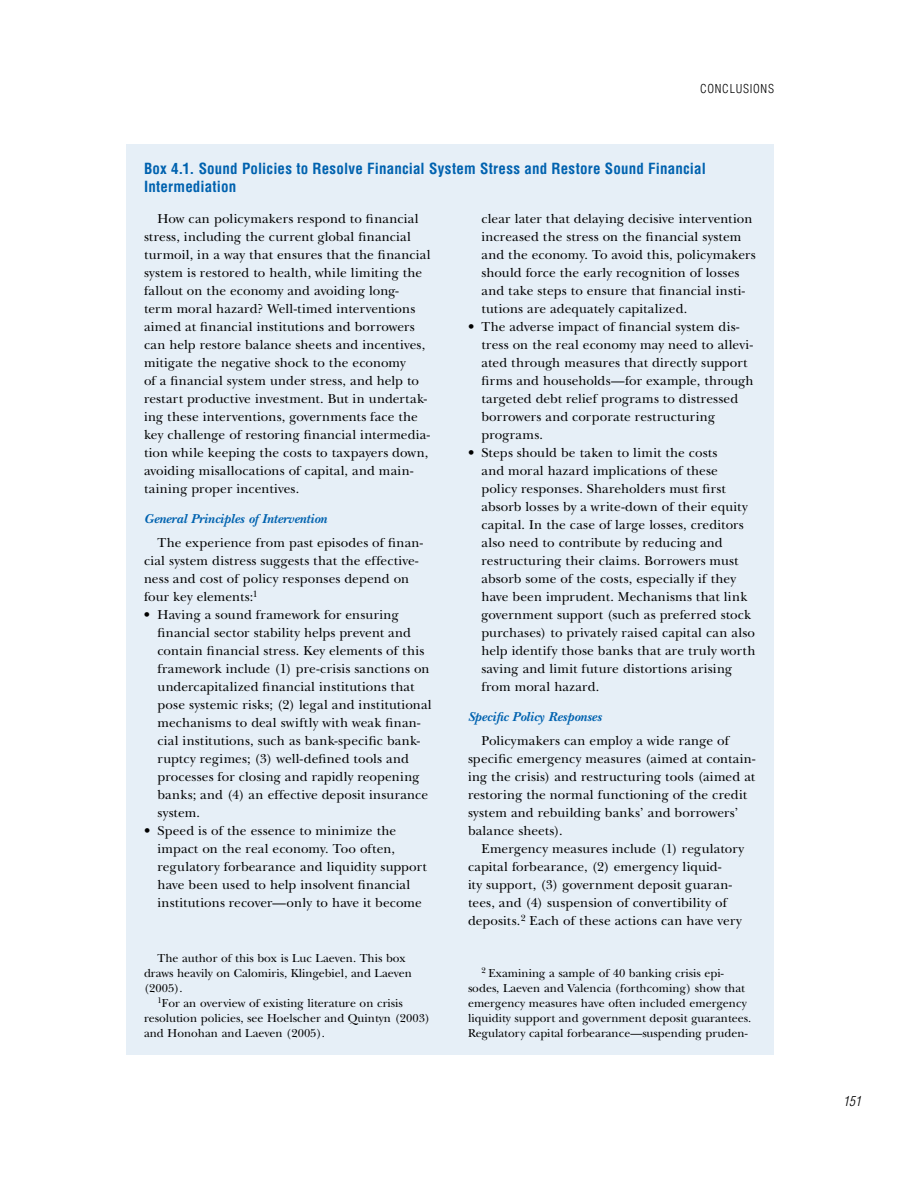
<style>
.page{position:relative;width:918px;height:1188px;background:#fff}
.page>*{position:absolute;margin:0;border:0;box-sizing:border-box;transform-origin:0 0}
.t1{font:700 condensed 15px/18px "Helvetica";letter-spacing:.015em;color:#0062af}
.t2{font:13.5px/18px "New Baskerville";letter-spacing:.01em;color:#000}
.t3{font:italic 700 13.5px "New Baskerville";color:#0062af}
.t4{font:italic 300 condensed 13.5px "Helvetica";color:#000}
.t5{font:12px/15px "New Baskerville";color:#000}
.t6{font:300 condensed 12px "Helvetica";letter-spacing:.06em;color:#000}
</style>
<div class="page">
<div style="left:126px;top:144px;width:648px;height:910px;background:#e6eff7"></div>
<p class="t6" style="left:700px;top:81px;width:74px">CONCLUSIONS</p>
<p class="t1" style="left:144px;top:159px;width:563px">Box 4.1. Sound Policies to Resolve Financial System Stress and Restore Sound Financial<br>Intermediation</p>
<p class="t2" style="left:144px;top:210px;width:288px;text-indent:14px">How can policymakers respond to financial stress, including the current global financial turmoil, in a way that ensures that the financial system is restored to health, while limiting the fallout on the economy and avoiding long&shy;term moral hazard? Well-timed interventions aimed at financial institutions and borrowers can help restore balance sheets and incentives, mitigate the negative shock to the economy<br>of a financial system under stress, and help to restart productive investment. But in undertak&shy;ing these interventions, governments face the key challenge of restoring financial intermedia&shy;tion while keeping the costs to taxpayers down, avoiding misallocations of capital, and main&shy;taining proper incentives.</p>
<p class="t3" style="left:144px;top:511px;width:185px">General Principles of Intervention</p>
<p class="t2" style="left:144px;top:534px;width:281px;text-indent:14px">The experience from past episodes of finan&shy;cial system distress suggests that the effective&shy;ness and cost of policy responses depend on four key elements:</p>
<p class="t2" style="left:158px;top:606px;width:276px;text-indent:-14px">• Having a sound framework for ensuring financial sector stability helps prevent and contain financial stress. Key elements of this framework include (1) pre-crisis sanctions on undercapitalized financial institutions that pose systemic risks; (2) legal and institutional mechanisms to deal swiftly with weak finan&shy;cial institutions, such as bank-specific bank&shy;ruptcy regimes; (3) well-defined tools and processes for closing and rapidly reopening banks; and (4) an effective deposit insurance system.</p>
<p class="t2" style="left:158px;top:822px;width:271px;text-indent:-14px">• Speed is of the essence to minimize the impact on the real economy. Too often, regulatory forbearance and liquidity support have been used to help insolvent financial institutions recover—only to have it become</p>
<p class="t5" style="left:144px;top:950px;width:270px;text-indent:14px">The author of this box is Luc Laeven. This box draws heavily on Calomiris, Klingebiel, and Laeven (2005).</p>
<p class="t5" style="left:144px;top:995px;width:288px;text-indent:18px">For an overview of existing literature on crisis resolution policies, see Hoelscher and Quintyn (2003) and Honohan and Laeven (2005).</p>
<p class="t2" style="left:482px;top:210px;width:276px">clear later that delaying decisive intervention increased the stress on the financial system and the economy. To avoid this, policymakers should force the early recognition of losses and take steps to ensure that financial insti&shy;tutions are adequately capitalized.</p>
<p class="t2" style="left:482px;top:318px;width:274px;text-indent:-14px">• The adverse impact of financial system dis&shy;tress on the real economy may need to allevi&shy;ated through measures that directly support firms and households—for example, through targeted debt relief programs to distressed borrowers and corporate restructuring programs.</p>
<p class="t2" style="left:482px;top:444px;width:275px;text-indent:-14px">• Steps should be taken to limit the costs<br>and moral hazard implications of these policy responses. Shareholders must first absorb losses by a write-down of their equity capital. In the case of large losses, creditors also need to contribute by reducing and restructuring their claims. Borrowers must absorb some of the costs, especially if they have been imprudent. Mechanisms that link government support (such as preferred stock purchases) to privately raised capital can also help identify those banks that are truly worth saving and limit future distortions arising from moral hazard.</p>
<p class="t3" style="left:468px;top:709px;width:135px">Specific Policy Responses</p>
<p class="t2" style="left:468px;top:732px;width:289px;text-indent:14px">Policymakers can employ a wide range of specific emergency measures (aimed at contain&shy;ing the crisis) and restructuring tools (aimed at restoring the normal functioning of the credit system and rebuilding banks’ and borrowers’ balance sheets).</p>
<p class="t2" style="left:468px;top:840px;width:278px;text-indent:14px">Emergency measures include (1) regulatory capital forbearance, (2) emergency liquid-<br>ity support, (3) government deposit guaran&shy;tees, and (4) suspension of convertibility of deposits. Each of these actions can have very</p>
<p class="t5" style="left:468px;top:965px;width:285px;text-indent:20px">Examining a sample of 40 banking crisis epi&shy;sodes, Laeven and Valencia (forthcoming) show that emergency measures have often included emergency liquidity support and government deposit guarantees.<br>Regulatory capital forbearance—suspending pruden-</p>
<p class="t4" style="left:843px;top:1092px;width:19px">151</p>
</div>
